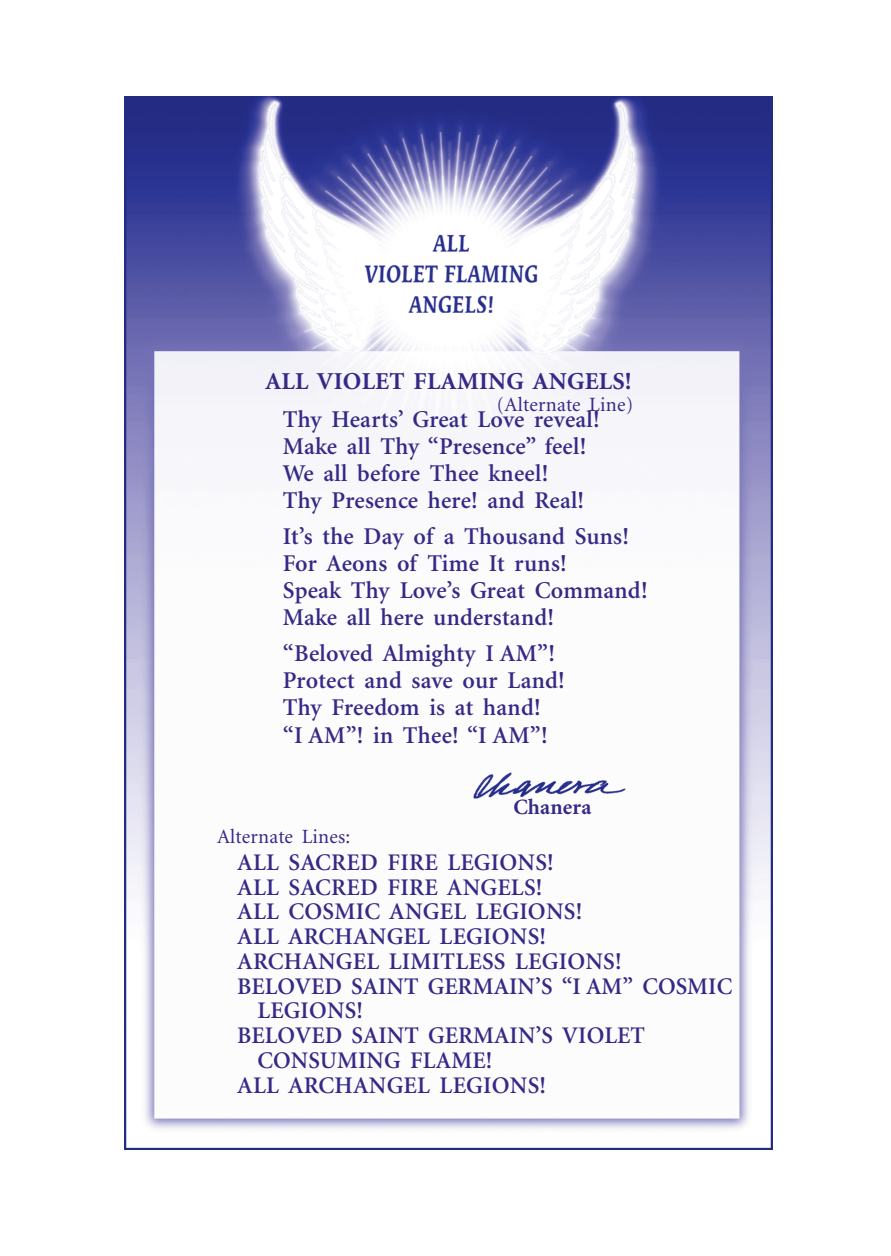
<style>
.page{position:relative;width:891px;height:1256px;background:#fff}
.page>*{position:absolute;margin:0;border:0;box-sizing:border-box;transform-origin:0 0}
._98POEM{font:700 24.3px "Minion";letter-spacing:.01em;color:#352986}
._98POEM-2{font:600 24.07px "Minion";letter-spacing:.01em;color:#352986}
._98POEM-3{font:600 23.85px/24.8px "Minion";letter-spacing:.01em;color:#352986}
.ABodyINDENTED_jus{font:700 21.82px "Minion";letter-spacing:.01em;color:#352986}
._98POEM-4{font:20.25px "Minion";letter-spacing:.01em;color:#352986}
</style>
<div class="page">
<img style="left:124px;top:97px;width:648px;height:1052px">
<p class="_98POEM" style="left:265px;top:369px;width:368px">ALL VIOLET FLAMING ANGELS!</p>
<p class="_98POEM-4" style="left:497px;top:395px;width:138px">(Alternate Line)</p>
<p class="_98POEM-2" style="left:283px;top:407px;width:318px">Thy Hearts’ Great Love reveal!</p>
<p class="_98POEM-2" style="left:283px;top:434px;width:305px">Make all Thy “Presence” feel!</p>
<p class="_98POEM-2" style="left:283px;top:461px;width:267px">We all before Thee kneel!</p>
<p class="_98POEM-2" style="left:283px;top:488px;width:303px">Thy Presence here! and Real!</p>
<p class="_98POEM-2" style="left:283px;top:524px;width:348px">It’s the Day of a Thousand Suns!</p>
<p class="_98POEM-2" style="left:283px;top:551px;width:285px">For Aeons of Time It runs!</p>
<p class="_98POEM-2" style="left:283px;top:578px;width:366px">Speak Thy Love’s Great Command!</p>
<p class="_98POEM-2" style="left:283px;top:605px;width:273px">Make all here understand!</p>
<p class="_98POEM-2" style="left:283px;top:641px;width:274px">“Beloved Almighty I AM”!</p>
<p class="_98POEM-2" style="left:283px;top:668px;width:284px">Protect and save our Land!</p>
<p class="_98POEM-2" style="left:283px;top:695px;width:259px">Thy Freedom is at hand!</p>
<p class="_98POEM-2" style="left:283px;top:723px;width:266px">“I AM”! in Thee! “I AM”!</p>
<p class="ABodyINDENTED_jus" style="left:513px;top:796px;width:80px">Chanera</p>
<p class="_98POEM-4" style="left:217px;top:826px;width:135px">Alternate Lines:</p>
<p class="_98POEM-3" style="left:237px;top:850px;width:318px">ALL SACRED FIRE LEGIONS!</p>
<p class="_98POEM-3" style="left:237px;top:875px;width:307px">ALL SACRED FIRE ANGELS!</p>
<p class="_98POEM-3" style="left:237px;top:900px;width:346px">ALL COSMIC ANGEL LEGIONS!</p>
<p class="_98POEM-3" style="left:237px;top:924px;width:310px">ALL ARCHANGEL LEGIONS!</p>
<p class="_98POEM-3" style="left:237px;top:949px;width:386px">ARCHANGEL LIMITLESS LEGIONS!</p>
<p class="_98POEM-3" style="left:258px;top:974px;width:476px;text-indent:-20px">BELOVED SAINT GERMAIN’S “I AM” COSMIC<br>LEGIONS!</p>
<p class="_98POEM-3" style="left:258px;top:1023px;width:389px;text-indent:-20px">BELOVED SAINT GERMAIN’S VIOLET<br>CONSUMING FLAME!</p>
<p class="_98POEM-3" style="left:237px;top:1073px;width:310px">ALL ARCHANGEL LEGIONS!</p>
</div>
